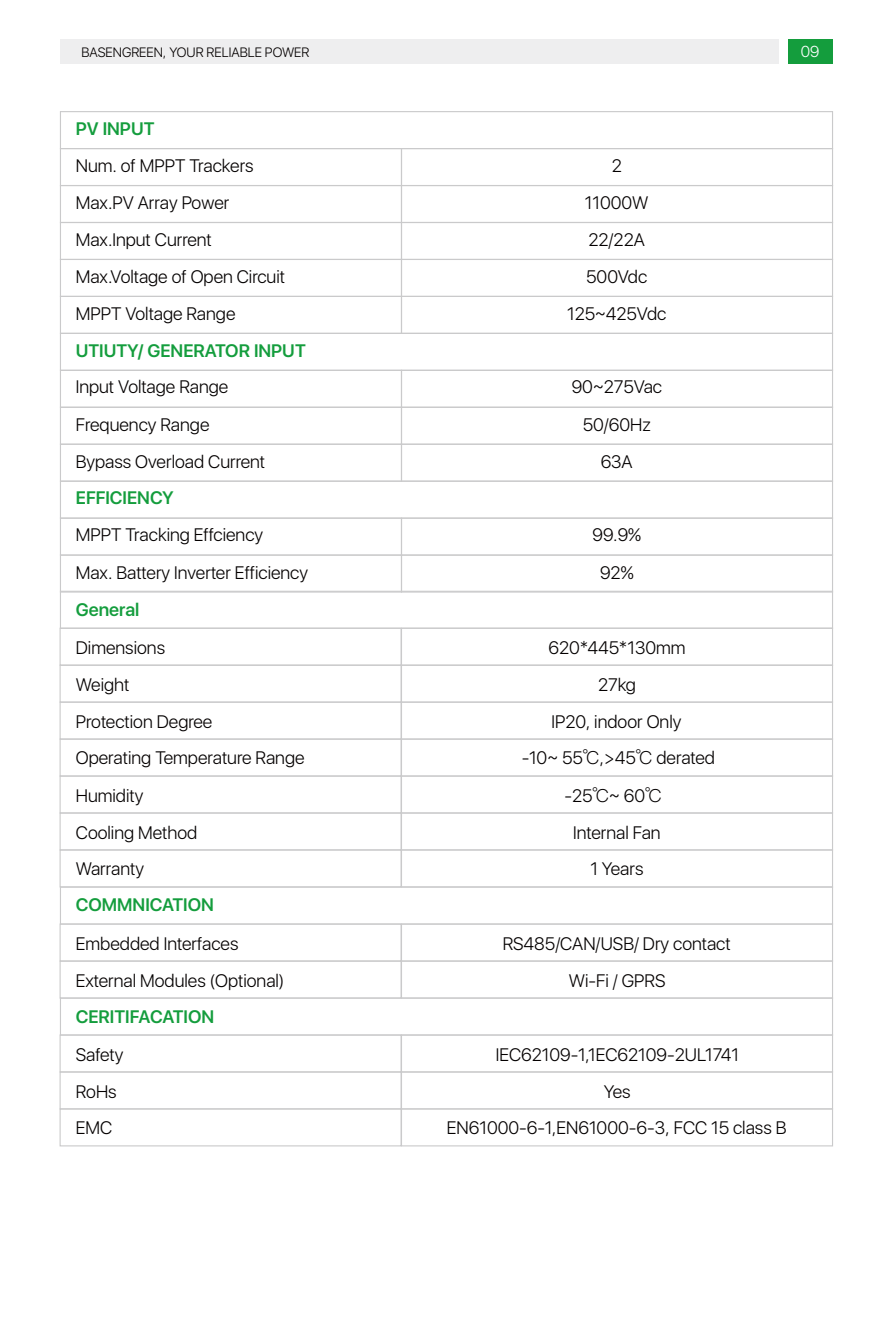
<style>
.page{position:relative;width:893px;height:1340px;background:#fff}
.page>*{position:absolute;margin:0;border:0;box-sizing:border-box;transform-origin:0 0}
.t1{font:300 18px/36.9px "San Francisco";color:#040000}
.t2{font:600 18px "San Francisco";color:#149d3d}
.t3{font:300 15.75px "San Francisco";color:#fff}
.t4{font:300 13.5px "San Francisco";color:#040000}
.s1{font-family:"Ping Fang SC Regular";font-weight:400}
</style>
<div class="page">
<div style="left:60px;top:39px;width:719px;height:25px;background:#eeeeef"></div>
<div style="left:788px;top:39px;width:44px;height:25px;background:#149d3d"></div>
<div style="left:60px;top:664px;width:342px;height:38px;border:1px solid #cacacb"></div>
<div style="left:401px;top:664px;width:432px;height:38px;border:1px solid #cacacb"></div>
<div style="left:60px;top:701px;width:342px;height:38px;border:1px solid #cacacb"></div>
<div style="left:401px;top:701px;width:432px;height:38px;border:1px solid #cacacb"></div>
<div style="left:60px;top:738px;width:342px;height:38px;border:1px solid #cacacb"></div>
<div style="left:401px;top:738px;width:432px;height:38px;border:1px solid #cacacb"></div>
<svg style="left:59px;top:111px;width:775px;height:38px"></svg>
<div style="left:60px;top:148px;width:342px;height:38px;border:1px solid #cacacb"></div>
<div style="left:401px;top:148px;width:432px;height:38px;border:1px solid #cacacb"></div>
<div style="left:60px;top:185px;width:342px;height:38px;border:1px solid #cacacb"></div>
<div style="left:401px;top:185px;width:432px;height:38px;border:1px solid #cacacb"></div>
<div style="left:60px;top:222px;width:342px;height:38px;border:1px solid #cacacb"></div>
<div style="left:401px;top:222px;width:432px;height:38px;border:1px solid #cacacb"></div>
<div style="left:60px;top:259px;width:342px;height:38px;border:1px solid #cacacb"></div>
<div style="left:401px;top:259px;width:432px;height:38px;border:1px solid #cacacb"></div>
<div style="left:60px;top:296px;width:342px;height:38px;border:1px solid #cacacb"></div>
<div style="left:401px;top:296px;width:432px;height:38px;border:1px solid #cacacb"></div>
<svg style="left:60px;top:332px;width:773px;height:38px"></svg>
<div style="left:60px;top:370px;width:342px;height:38px;border:1px solid #cacacb"></div>
<div style="left:401px;top:370px;width:432px;height:38px;border:1px solid #cacacb"></div>
<div style="left:60px;top:407px;width:342px;height:38px;border:1px solid #cacacb"></div>
<div style="left:401px;top:407px;width:432px;height:38px;border:1px solid #cacacb"></div>
<div style="left:60px;top:443px;width:342px;height:39px;border:1px solid #cacacb"></div>
<div style="left:401px;top:443px;width:432px;height:39px;border:1px solid #cacacb"></div>
<div style="left:60px;top:923px;width:342px;height:38px;border:1px solid #cacacb"></div>
<div style="left:401px;top:923px;width:432px;height:38px;border:1px solid #cacacb"></div>
<svg style="left:59px;top:996px;width:774px;height:40px"></svg>
<div style="left:60px;top:960px;width:342px;height:38px;border:1px solid #cacacb"></div>
<div style="left:401px;top:960px;width:432px;height:38px;border:1px solid #cacacb"></div>
<svg style="left:60px;top:480px;width:773px;height:37px"></svg>
<div style="left:60px;top:517px;width:342px;height:38px;border:1px solid #cacacb"></div>
<div style="left:401px;top:517px;width:432px;height:38px;border:1px solid #cacacb"></div>
<div style="left:60px;top:554px;width:342px;height:38px;border:1px solid #cacacb"></div>
<div style="left:401px;top:554px;width:432px;height:38px;border:1px solid #cacacb"></div>
<svg style="left:59px;top:886px;width:774px;height:39px"></svg>
<div style="left:60px;top:627px;width:342px;height:38px;border:1px solid #cacacb"></div>
<div style="left:401px;top:627px;width:432px;height:38px;border:1px solid #cacacb"></div>
<svg style="left:59px;top:590px;width:775px;height:39px"></svg>
<div style="left:60px;top:775px;width:342px;height:38px;border:1px solid #cacacb"></div>
<div style="left:401px;top:775px;width:432px;height:38px;border:1px solid #cacacb"></div>
<div style="left:60px;top:812px;width:342px;height:38px;border:1px solid #cacacb"></div>
<div style="left:401px;top:812px;width:432px;height:38px;border:1px solid #cacacb"></div>
<div style="left:60px;top:849px;width:342px;height:38px;border:1px solid #cacacb"></div>
<div style="left:401px;top:849px;width:432px;height:38px;border:1px solid #cacacb"></div>
<div style="left:60px;top:1034px;width:342px;height:38px;border:1px solid #cacacb"></div>
<div style="left:401px;top:1034px;width:432px;height:38px;border:1px solid #cacacb"></div>
<div style="left:60px;top:1071px;width:342px;height:38px;border:1px solid #cacacb"></div>
<div style="left:401px;top:1071px;width:432px;height:38px;border:1px solid #cacacb"></div>
<div style="left:60px;top:1108px;width:342px;height:38px;border:1px solid #cacacb"></div>
<div style="left:401px;top:1108px;width:432px;height:38px;border:1px solid #cacacb"></div>
<p class="t4" style="left:81px;top:43px;width:229px">BASENGREEN, YOUR RELIABLE POWER</p>
<p class="t3" style="left:801px;top:41px;width:20px">09</p>
<p class="t2" style="left:76px;top:116px;width:80px">PV INPUT</p>
<p class="t1" style="left:76px;top:148px;width:211px">Num. of MPPT Trackers<br>Max.PV Array Power<br>Max.Input Current<br>Max.Voltage of Open Circuit<br>MPPT Voltage Range</p>
<p class="t1" style="left:567px;top:148px;width:101px;text-align:center">2<br>11000W<br>22/22A<br>500Vdc<br>125~425Vdc</p>
<p class="t2" style="left:76px;top:337px;width:231px">UTIUTY/ GENERATOR INPUT</p>
<p class="t1" style="left:76px;top:369px;width:191px">Input Voltage Range<br>Frequency Range<br>Bypass Overload Current</p>
<p class="t1" style="left:572px;top:369px;width:92px;text-align:center">90~275Vac<br>50/60Hz<br>63A</p>
<p class="t2" style="left:76px;top:485px;width:99px">EFFICIENCY</p>
<p class="t1" style="left:76px;top:517px;width:234px">MPPT Tracking Effciency<br>Max. Battery Inverter Efficiency</p>
<p class="t1" style="left:593px;top:517px;width:50px;text-align:center">99.9%<br>92%</p>
<p class="t2" style="left:76px;top:597px;width:65px">General</p>
<p class="t1" style="left:76px;top:630px;width:91px">Dimensions</p>
<p class="t1" style="left:548px;top:630px;width:139px">620*445*130mm</p>
<p class="t1" style="left:76px;top:667px;width:55px">Weight</p>
<p class="t1" style="left:598px;top:667px;width:39px">27kg</p>
<p class="t1" style="left:76px;top:704px;width:138px">Protection Degree</p>
<p class="t1" style="left:551px;top:704px;width:131px">IP20, indoor Only</p>
<p class="t1" style="left:76px;top:740px;width:230px">Operating Temperature Range</p>
<p class="t1" style="left:522px;top:740px;width:195px">-10~ 55<span class="s1">℃</span>,&gt;45<span class="s1">℃</span> derated</p>
<p class="t1" style="left:76px;top:778px;width:69px">Humidity</p>
<p class="t1" style="left:564px;top:778px;width:99px">-25<span class="s1">℃</span>~ 60<span class="s1">℃</span></p>
<p class="t1" style="left:76px;top:815px;width:123px">Cooling Method</p>
<p class="t1" style="left:573px;top:815px;width:89px">Internal Fan</p>
<p class="t1" style="left:76px;top:851px;width:70px">Warranty</p>
<p class="t1" style="left:590px;top:851px;width:55px">1 Years</p>
<p class="t2" style="left:76px;top:891px;width:140px">COMMNICATION</p>
<p class="t1" style="left:76px;top:926px;width:164px">Embedded Interfaces</p>
<p class="t1" style="left:503px;top:926px;width:230px">RS485/CAN/USB/ Dry contact</p>
<p class="t1" style="left:76px;top:963px;width:210px">External Modules (Optional)</p>
<p class="t1" style="left:569px;top:963px;width:98px">Wi-Fi / GPRS</p>
<p class="t2" style="left:76px;top:1003px;width:140px">CERITIFACATION</p>
<p class="t1" style="left:76px;top:1037px;width:49px">Safety</p>
<p class="t1" style="left:496px;top:1037px;width:245px">IEC62109-1,1EC62109-2UL1741</p>
<p class="t1" style="left:76px;top:1073px;width:42px">RoHs</p>
<p class="t1" style="left:604px;top:1073px;width:28px">Yes</p>
<p class="t1" style="left:76px;top:1109px;width:38px">EMC</p>
<p class="t1" style="left:447px;top:1109px;width:341px">EN61000-6-1,EN61000-6-3, FCC 15 class B</p>
</div>
